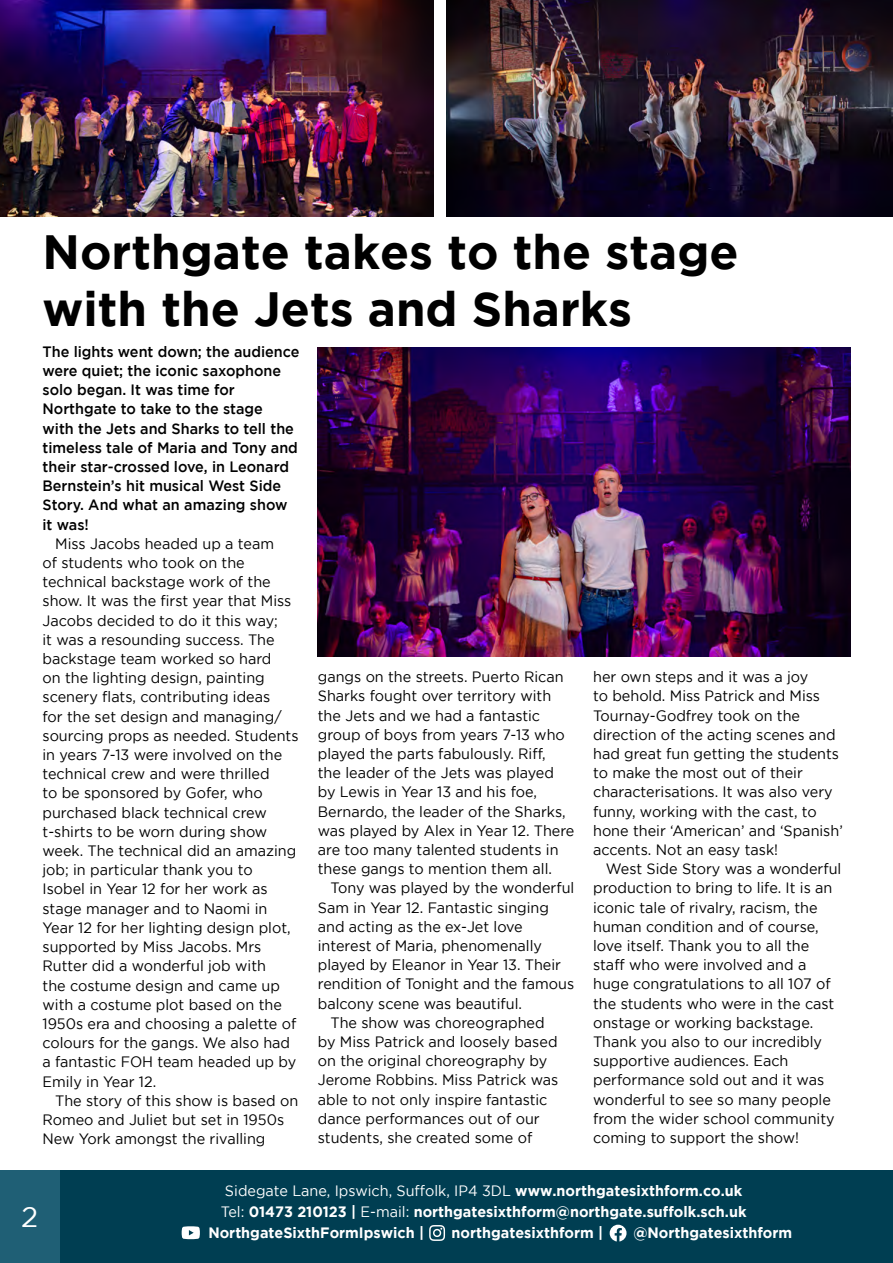
<style>
.page{position:relative;width:893px;height:1263px;background:#fff}
.page>*{position:absolute;margin:0;border:0;box-sizing:border-box;transform-origin:0 0}
.t1{font:700 48px/57.6px "Gotham";color:#000}
.t2{font:28.5px "Gotham";color:#fff}
.t3{font:15px/19.2px "Gotham";color:#000;scale:.96 1}
.t4{font:500 15px/19.2px "Gotham";color:#000;scale:.96 1}
.t5{font:700 15px "Gotham";color:#fff;scale:.96 1}
.t6{font:15px "Gotham";color:#fff;scale:.96 1}
.s1{font-weight:700}
.s2{font-weight:400}
</style>
<div class="page">
<div style="left:0;top:1171px;width:893px;height:92px;background:#003e52"></div>
<svg style="left:182px;top:1226px;width:18px;height:13px"></svg>
<img style="left:429px;top:1225px;width:15px;height:16px">
<svg style="left:610px;top:1225px;width:16px;height:16px"></svg>
<div style="left:0;top:1171px;width:60px;height:92px;background:#1f5f75"></div>
<img style="left:318px;top:348px;width:532px;height:309px">
<img style="left:0;top:0;width:434px;height:217px">
<img style="left:446px;top:0;width:447px;height:217px">
<h1 class="t1" style="left:43px;top:222px;width:697px">Northgate takes to the stage with the Jets and Sharks</h1>
<p class="t4" style="left:43px;top:342px;width:269px">The lights went down; the audience were quiet; the iconic saxophone solo began. It was time for<br>Northgate to take to the stage<br>with the Jets and Sharks to tell the timeless tale of Maria and Tony and their star-crossed love, in Leonard<br>Bernstein’s hit musical West Side<br>Story. And what an amazing show it was!</p>
<p class="t3" style="left:43px;top:534px;width:268px;text-indent:13px">Miss Jacobs headed up a team<br>of students who took on the technical backstage work of the show. It was the first year that Miss<br>Jacobs decided to do it this way;<br>it was a resounding success. The backstage team worked so hard<br>on the lighting design, painting scenery flats, contributing ideas<br>for the set design and managing/ sourcing props as needed. Students in years 7-13 were involved on the technical crew and were thrilled<br>to be sponsored by Gofer, who purchased black technical crew t-shirts to be worn during show week. The technical did an amazing job; in particular thank you to<br>Isobel in Year 12 for her work as stage manager and to Naomi in<br>Year 12 for her lighting design plot, supported by Miss Jacobs. Mrs<br>Rutter did a wonderful job with<br>the costume design and came up with a costume plot based on the<br>1950s era and choosing a palette of colours for the gangs. We also had a fantastic FOH team headed up by<br>Emily in Year 12.</p>
<p class="t3" style="left:43px;top:1090px;width:268px;text-indent:13px">The story of this show is based on<br>Romeo and Juliet but set in 1950s<br>New York amongst the rivalling</p>
<p class="t3" style="left:318px;top:667px;width:269px">gangs on the streets. Puerto Rican<br>Sharks fought over territory with the Jets and we had a fantastic group of boys from years 7-13 who played the parts fabulously. Riff,<br>the leader of the Jets was played by Lewis in Year 13 and his foe,<br>Bernardo, the leader of the Sharks, was played by Alex in Year 12. There are too many talented students in these gangs to mention them all.</p>
<p class="t3" style="left:331px;top:878px;width:255px">Tony was played by the wonderful</p>
<p class="t3" style="left:318px;top:897px;width:242px">Sam in Year 12. Fantastic singing</p>
<p class="t3" style="left:318px;top:917px;width:215px">and acting as the ex-Jet love</p>
<p class="t3" style="left:318px;top:936px;width:235px">interest of Maria, phenomenally</p>
<p class="t3" style="left:318px;top:955px;width:255px">played by Eleanor in Year 13. Their</p>
<p class="t3" style="left:318px;top:974px;width:269px">rendition of Tonight and the famous</p>
<p class="t3" style="left:318px;top:993px;width:214px">balcony scene was beautiful.</p>
<p class="t3" style="left:331px;top:1013px;width:225px">The show was choreographed</p>
<p class="t3" style="left:318px;top:1032px;width:251px">by Miss Patrick and loosely based</p>
<p class="t3" style="left:318px;top:1051px;width:241px">on the original choreography by</p>
<p class="t3" style="left:318px;top:1070px;width:252px">Jerome Robbins. Miss Patrick was</p>
<p class="t3" style="left:318px;top:1089px;width:241px">able to not only inspire fantastic</p>
<p class="t3" style="left:318px;top:1109px;width:233px">dance performances out of our</p>
<p class="t3" style="left:318px;top:1128px;width:225px">students, she created some of</p>
<p class="t3" style="left:593px;top:667px;width:262px">her own steps and it was a joy<br>to behold. Miss Patrick and Miss<br>Tournay-Godfrey took on the direction of the acting scenes and had great fun getting the students to make the most out of their characterisations. It was also very funny, working with the cast, to hone their ‘American’ and ‘Spanish’ accents. Not an easy task!</p>
<p class="t3" style="left:593px;top:859px;width:260px;text-indent:13px">West Side Story was a wonderful production to bring to life. It is an iconic tale of rivalry, racism, the human condition and of course, love itself. Thank you to all the staff who were involved and a huge congratulations to all 107 of the students who were in the cast onstage or working backstage.<br>Thank you also to our incredibly supportive audiences. Each performance sold out and it was wonderful to see so many people from the wider school community coming to support the show!</p>
<h2 class="t2" style="left:21px;top:1201px;width:19px">2</h2>
<p class="t6" style="left:225px;top:1182px;width:540px">Sidegate Lane, Ipswich, Suffolk, IP4 3DL <span class="s1">www.northgatesixthform.co.uk</span></p>
<p class="t5" style="left:221px;top:1203px;width:549px"><span class="s2">Tel:</span> 01473 210123 | <span class="s2">E-mail:</span> northgatesixthform@northgate.suffolk.sch.uk</p>
<p class="t5" style="left:208px;top:1224px;width:226px">NorthgateSixthFormIpswich |</p>
<p class="t5" style="left:452px;top:1224px;width:159px">northgatesixthform |</p>
<p class="t5" style="left:633px;top:1224px;width:167px">@Northgatesixthform</p>
</div>
